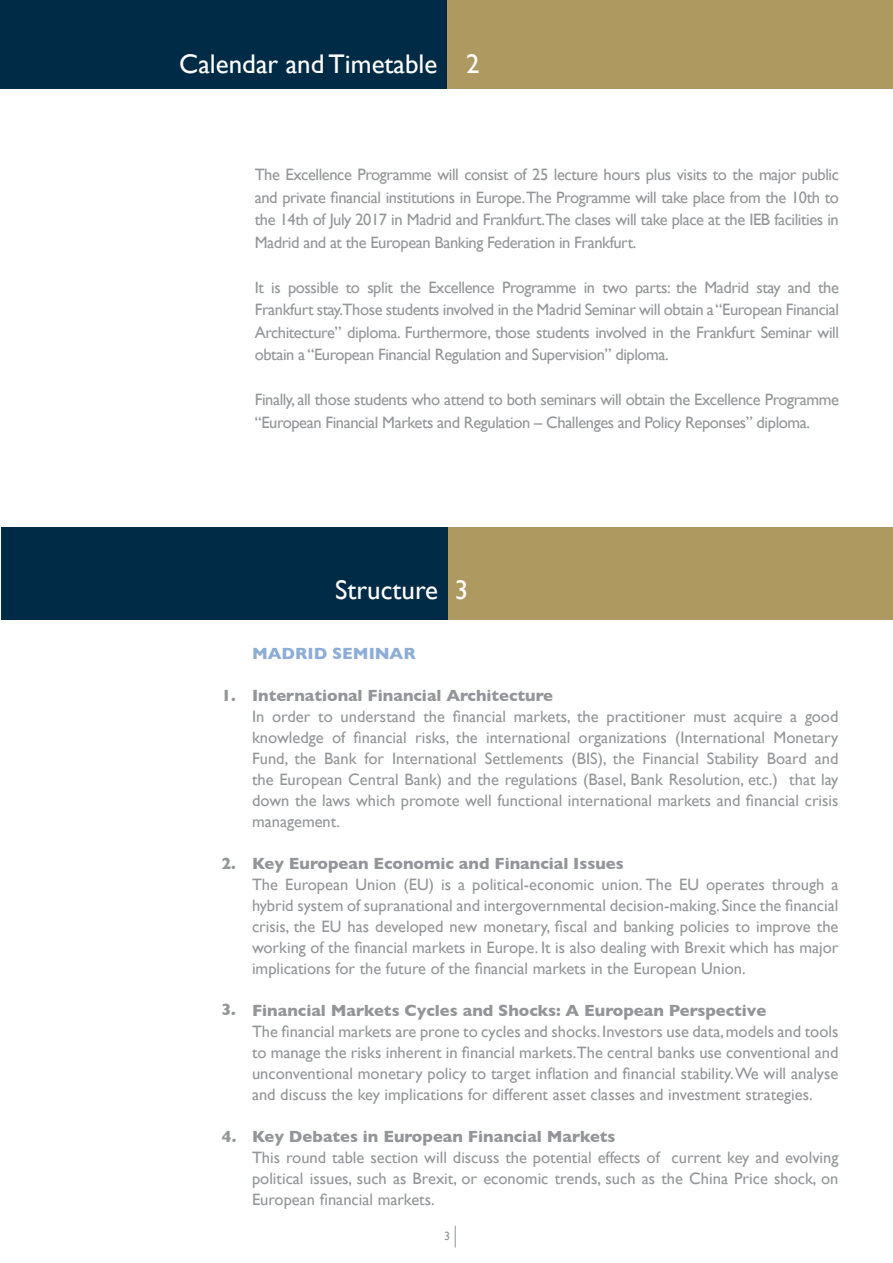
<style>
.page{position:relative;width:893px;height:1263px;background:#fff}
.page>*{position:absolute;margin:0;border:0;box-sizing:border-box;transform-origin:0 0}
.t1{font:27px "Gill Sans";color:#fff}
.t2{font:16.5px/21px "Gill Sans";color:#939598;text-align:justify}
.t3{font:700 16.5px "Gill Sans";color:#939598}
.t4{font:16.5px/22.5px "Gill Sans";letter-spacing:-.025em;color:#939598}
.t5{font:700 16.5px "Gill Sans";color:#8cadd7}
.t6{font:12px "Gill Sans";color:#939598}
</style>
<div class="page">
<svg style="left:455px;top:1226px;width:1px;height:21px"></svg>
<div style="left:0;top:0;width:448px;height:89px;background:#002b47"></div>
<div style="left:448px;top:0;width:445px;height:89px;background:#ae9961"></div>
<div style="left:1px;top:527px;width:448px;height:92px;background:#002b47"></div>
<div style="left:449px;top:527px;width:444px;height:92px;background:#ae9961"></div>
<h1 class="t1" style="left:179px;top:48px;width:260px">Calendar and Timetable</h1>
<h1 class="t1" style="left:466px;top:48px;width:15px">2</h1>
<p class="t2" style="left:255px;top:163px;width:586px;line-height:22.5px">The Excellence Programme will consist of 25 lecture hours plus visits to the major public and private financial institutions in Europe.The Programme will take place from the 10th to the 14th of July 2017 in Madrid and Frankfurt.The clases will take place at the IEB facilities in Madrid and at the European Banking Federation in Frankfurt.</p>
<p class="t2" style="left:255px;top:276px;width:586px;line-height:22.5px">It is possible to split the Excellence Programme in two parts: the Madrid stay and the Frankfurt stay.Those students involved in the Madrid Seminar will obtain a “European Financial Architecture” diploma. Furthermore, those students involved in the Frankfurt Seminar will obtain a “European Financial Regulation and Supervision” diploma.</p>
<p class="t4" style="left:255px;top:388px;width:586px">Finally, all those students who attend to both seminars will obtain the Excellence Programme “European Financial Markets and Regulation – Challenges and Policy Reponses” diploma.</p>
<h1 class="t1" style="left:335px;top:574px;width:104px">Structure</h1>
<h1 class="t1" style="left:455px;top:574px;width:15px">3</h1>
<p class="t3" style="left:221px;top:682px;width:16px">1.</p>
<p class="t3" style="left:221px;top:850px;width:16px">2.</p>
<p class="t3" style="left:221px;top:997px;width:16px">3.</p>
<p class="t3" style="left:222px;top:1123px;width:16px">4.</p>
<p class="t5" style="left:252px;top:640px;width:152px">MADRID Semi nar</p>
<p class="t3" style="left:252px;top:682px;width:303px">International Financial Architecture</p>
<p class="t2" style="left:252px;top:705px;width:588px">In order to understand the financial markets, the practitioner must acquire a good knowledge of financial risks, the international organizations (International Monetary Fund, the Bank for International Settlements (BIS), the Financial Stability Board and the European Central Bank) and the regulations (Basel, Bank Resolution, etc.) that lay down the laws which promote well functional international markets and financial crisis management.</p>
<p class="t3" style="left:252px;top:850px;width:373px">Key European Economic and Financial Issues</p>
<p class="t2" style="left:252px;top:873px;width:588px">The European Union (EU) is a political-economic union. The EU operates through a hybrid system of supranational and intergovernmental decision-making. Since the financial crisis, the EU has developed new monetary, fiscal and banking policies to improve the working of the financial markets in Europe. It is also dealing with Brexit which has major implications for the future of the financial markets in the European Union.</p>
<p class="t3" style="left:252px;top:997px;width:516px">Financial Markets Cycles and Shocks: A European Perspective</p>
<p class="t2" style="left:252px;top:1020px;width:588px">The financial markets are prone to cycles and shocks. Investors use data, models and tools to manage the risks inherent in financial markets.The central banks use conventional and unconventional monetary policy to target inflation and financial stability. We will analyse and discuss the key implications for different asset classes and investment strategies.</p>
<p class="t3" style="left:252px;top:1123px;width:365px">Key Debates in European Financial Markets</p>
<p class="t2" style="left:252px;top:1146px;width:588px">This round table section will discuss the potential effects of current key and evolving political issues, such as Brexit, or economic trends, such as the China Price shock, on European financial markets.</p>
<p class="t6" style="left:444px;top:1229px;width:7px">3</p>
</div>
